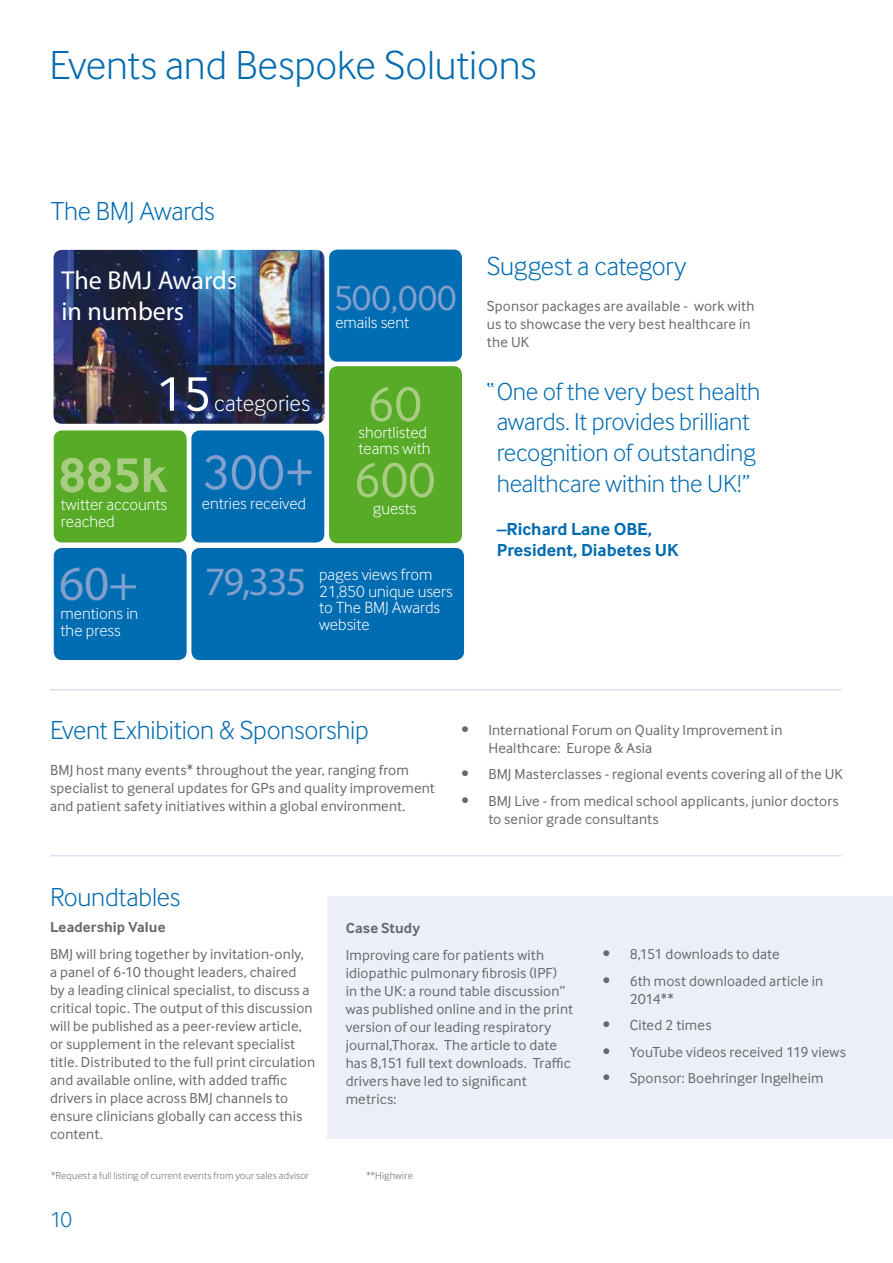
<style>
.page{position:relative;width:893px;height:1263px;background:#fff}
.page>*{position:absolute;margin:0;border:0;box-sizing:border-box;transform-origin:0 0}
.t1{font:50.55px "Inter Face";color:#a8cd82}
.t2{font:700 50.55px "Inter Face";color:#a8cd82}
.t3{font:50.55px "Inter Face";color:#81a0cf}
.t4{font:900 49.05px "Helvetica Neue";color:#81a0cf}
.t5{font:300 42px "Inter Face";letter-spacing:-.005em;color:#006bb0}
.t6{font:40.35px "Humanist 777 BT Light B";color:#81a0cf}
.t7{font:36.15px "Inter Face";color:#81a0cf}
.t8{font:300 27px "Inter Face";letter-spacing:-.01em;color:#006bb0}
.t9{font:300 25.95px/31.2px "Rockwell";color:#fff}
.t10{font:300 25.5px/30.6px "Inter Face";letter-spacing:-.01em;color:#006bb0;text-align:center}
.t11{font:300 23.55px "Inter Face";color:#fff}
.t12{font:300 22.5px "Inter Face";color:#006bb0}
.t13{font:700 18px/21.6px "Inter Face";color:#006bb0}
.t14{font:300 16.8px/16.8px "Inter Face";color:#fff}
.t15{font:15px/18px "Inter Face";letter-spacing:.01em;color:#68696e}
.t16{font:700 15px "Inter Face";letter-spacing:.01em;color:#68696e}
.t17{font:300 10.5px "Inter Face";letter-spacing:.015em;color:#68696e}
.s1{font-weight:400;font-size:50.55px}
</style>
<div class="page">
<div style="left:327px;top:896px;width:566px;height:242px;background:#eceff7"></div>
<div style="left:54px;top:430px;width:133px;height:112px;background:#57ab27;border-radius:8px"></div>
<div style="left:191px;top:430px;width:133px;height:112px;background:#006cb1;border-radius:8px"></div>
<div style="left:191px;top:548px;width:273px;height:112px;background:#006cb1;border-radius:8px"></div>
<img style="left:54px;top:250px;width:270px;height:174px">
<div style="left:54px;top:548px;width:133px;height:112px;background:#006cb1;border-radius:8px"></div>
<div style="left:329px;top:366px;width:133px;height:177px;background:#57ab27;border-radius:8px"></div>
<div style="left:329px;top:250px;width:133px;height:112px;background:#006cb1;border-radius:8px"></div>
<hr style="left:50px;top:855px;width:791px;height:1px;background:#d7dfef">
<hr style="left:50px;top:689px;width:791px;height:1px;background:#d7dfef">
<h3 class="t5" style="left:49px;top:41px;width:489px">Events and Bespoke Solutions</h3>
<h3 class="t8" style="left:51px;top:195px;width:165px">The BMJ Awards</h3>
<h3 class="t9" style="left:62px;top:264px;width:177px">The BMJ Awards in numbers</h3>
<h3 class="t11" style="left:156px;top:390px;width:155px"><span class="s1">15</span>categories</h3>
<h1 class="t2" style="left:59px;top:446px;width:110px">885k</h1>
<p class="t14" style="left:61px;top:496px;width:108px">twitter accounts reached</p>
<h1 class="t3" style="left:203px;top:444px;width:112px">300+</h1>
<p class="t14" style="left:202px;top:495px;width:106px">entries received</p>
<h3 class="t7" style="left:334px;top:278px;width:125px">500,000</h3>
<p class="t14" style="left:335px;top:314px;width:75px">emails sent</p>
<h1 class="t1" style="left:367px;top:375px;width:56px">60</h1>
<p class="t14" style="left:359px;top:423px;width:73px">shortlisted teams with</p>
<h1 class="t1" style="left:354px;top:451px;width:84px">600</h1>
<p class="t14" style="left:373px;top:499px;width:45px">guests</p>
<h2 class="t4" style="left:59px;top:554px;width:80px">60+</h2>
<p class="t14" style="left:61px;top:605px;width:79px">mentions in the press</p>
<h3 class="t6" style="left:205px;top:557px;width:103px">79,335</h3>
<p class="t14" style="left:319px;top:566px;width:135px">pages views from<br>21,850 unique users to The BMJ Awards website</p>
<h3 class="t8" style="left:487px;top:250px;width:201px">Suggest a category</h3>
<p class="t15" style="left:487px;top:297px;width:269px">Sponsor packages are available - work with us to showcase the very best healthcare in the UK</p>
<h3 class="t10" style="left:487px;top:376px;width:275px">“One of the very best health awards. It provides brilliant recognition of outstanding healthcare within the UK!”</h3>
<p class="t13" style="left:497px;top:518px;width:183px">–Richard Lane OBE,<br>President, Diabetes UK</p>
<h3 class="t8" style="left:50px;top:715px;width:320px">Event Exhibition &amp; Sponsorship</h3>
<p class="t15" style="left:50px;top:761px;width:386px">BMJ host many events* throughout the year, ranging from specialist to general updates for GPs and quality improvement and patient safety initiatives within a global environment.</p>
<p class="t15" style="left:488px;top:721px;width:296px;text-indent:-27px">• International Forum on Quality Improvement in<br>Healthcare: Europe &amp; Asia</p>
<p class="t15" style="left:461px;top:765px;width:383px">• BMJ Masterclasses - regional events covering all of the UK</p>
<p class="t15" style="left:488px;top:792px;width:352px;text-indent:-27px">• BMJ Live - from medical school applicants, junior doctors to senior grade consultants</p>
<h3 class="t8" style="left:50px;top:881px;width:132px">Roundtables</h3>
<p class="t16" style="left:50px;top:918px;width:117px">Leadership Value</p>
<p class="t15" style="left:50px;top:945px;width:267px">BMJ will bring together by invitation-only,<br>a panel of 6-10 thought leaders, chaired<br>by a leading clinical specialist, to discuss a critical topic. The output of this discussion will be published as a peer-review article, or supplement in the relevant specialist title. Distributed to the full print circulation and available online, with added traffic drivers in place across BMJ channels to ensure clinicians globally can access this content.</p>
<p class="t16" style="left:346px;top:919px;width:76px">Case Study</p>
<p class="t15" style="left:346px;top:945px;width:229px">Improving care for patients with idiopathic pulmonary fibrosis (IPF)<br>in the UK: a round table discussion” was published online and in the print version of our leading respiratory journal,Thorax. The article to date has 8,151 full text downloads. Traffic drivers have led to significant metrics:</p>
<p class="t15" style="left:603px;top:945px;width:179px">• 8,151 downloads to date</p>
<p class="t15" style="left:630px;top:972px;width:195px;text-indent:-27px">• 6th most downloaded article in<br>2014**</p>
<p class="t15" style="left:603px;top:1016px;width:110px">• Cited 2 times</p>
<p class="t15" style="left:603px;top:1043px;width:245px">• YouTube videos received 119 views</p>
<p class="t15" style="left:603px;top:1069px;width:222px">• Sponsor: Boehringer Ingelheim</p>
<p class="t17" style="left:51px;top:1169px;width:259px">*Request a full listing of current events from your sales advisor</p>
<p class="t17" style="left:366px;top:1169px;width:48px">**Highwire</p>
<h3 class="t12" style="left:50px;top:1207px;width:24px">10</h3>
</div>
